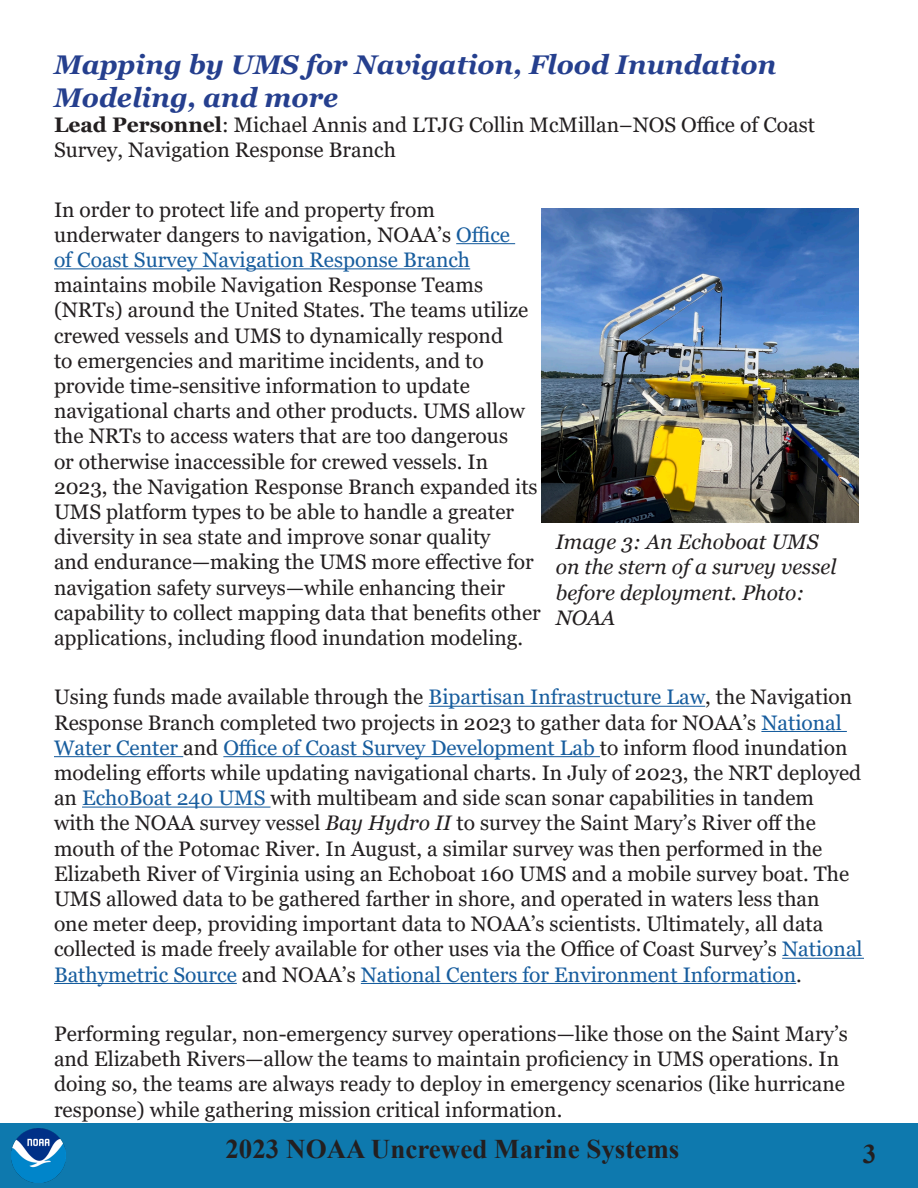
<style>
.page{position:relative;width:918px;height:1188px;background:#fff}
.page>*{position:absolute;margin:0;border:0;box-sizing:border-box;transform-origin:0 0}
.Sub_header{font:italic 700 27px/32.4px "Georgia";color:#253f8e}
.t1{font:700 27px "Times New Roman";color:#231f20}
.t2{font:21px/25.2px "Georgia";color:#231f20}
.Captions{font:italic 21px/25.2px "Georgia";color:#231f20}
.s1{font-weight:700}
.s2{color:#175d9e}
.s3{font-style:italic}
</style>
<div class="page">
<div style="left:0;top:1123px;width:918px;height:65px;background:#0e79ae"></div>
<img style="left:12px;top:1129px;width:54px;height:54px">
<hr style="left:456px;top:243px;width:59px;height:1px;background:#175d9e">
<hr style="left:54px;top:268px;width:416px;height:1px;background:#175d9e">
<hr style="left:429px;top:706px;width:276px;height:1px;background:#175d9e">
<hr style="left:761px;top:731px;width:86px;height:1px;background:#175d9e">
<hr style="left:54px;top:756px;width:129px;height:1px;background:#175d9e">
<hr style="left:223px;top:756px;width:377px;height:1px;background:#175d9e">
<hr style="left:82px;top:807px;width:189px;height:1px;background:#175d9e">
<hr style="left:782px;top:958px;width:82px;height:1px;background:#175d9e">
<hr style="left:54px;top:983px;width:183px;height:1px;background:#175d9e">
<hr style="left:361px;top:983px;width:435px;height:1px;background:#175d9e">
<img style="left:542px;top:209px;width:317px;height:314px">
<p class="Sub_header" style="left:54px;top:49px;width:724px">Mapping by UMS for Navigation, Flood Inundation<br>Modeling, and more</p>
<p class="t2" style="left:54px;top:113px;width:763px"><span class="s1">Lead Personnel</span>: Michael Annis and LTJG Collin McMillan–NOS Office of Coast<br>Survey, Navigation Response Branch</p>
<p class="t2" style="left:54px;top:197px;width:488px">In order to protect life and property from underwater dangers to navigation, NOAA’s <span class="s2">Office<br>of Coast Survey Navigation Response Branch </span>maintains mobile Navigation Response Teams (NRTs) around the United States. The teams utilize crewed vessels and UMS to dynamically respond<br>to emergencies and maritime incidents, and to provide time-sensitive information to update navigational charts and other products. UMS allow the NRTs to access waters that are too dangerous<br>or otherwise inaccessible for crewed vessels. In 2023, the Navigation Response Branch expanded its UMS platform types to be able to handle a greater diversity in sea state and improve sonar quality<br>and endurance—making the UMS more effective for navigation safety surveys—while enhancing their capability to collect mapping data that benefits other applications, including flood inundation modeling.</p>
<p class="t2" style="left:54px;top:685px;width:810px">Using funds made available through the <span class="s2">Bipartisan Infrastructure Law</span>, the Navigation Response Branch completed two projects in 2023 to gather data for NOAA’s <span class="s2">National Water Center</span> and <span class="s2">Office of Coast Survey Development Lab</span> to inform flood inundation modeling efforts while updating navigational charts. In July of 2023, the NRT deployed an <span class="s2">EchoBoat 240 UMS</span> with multibeam and side scan sonar capabilities in tandem<br>with the NOAA survey vessel <span class="s3">Bay Hydro II</span> to survey the Saint Mary’s River off the mouth of the Potomac River. In August, a similar survey was then performed in the Elizabeth River of Virginia using an Echoboat 160 UMS and a mobile survey boat. The UMS allowed data to be gathered farther in shore, and operated in waters less than<br>one meter deep, providing important data to NOAA’s scientists. Ultimately, all data collected is made freely available for other uses via the Office of Coast Survey’s <span class="s2">National Bathymetric Source</span> and NOAA’s <span class="s2">National Centers for Environment Information</span>.</p>
<p class="t2" style="left:54px;top:1022px;width:795px">Performing regular, non-emergency survey operations—like those on the Saint Mary’s and Elizabeth Rivers—allow the teams to maintain proficiency in UMS operations. In doing so, the teams are always ready to deploy in emergency scenarios (like hurricane response) while gathering mission critical information.</p>
<p class="Captions" style="left:556px;top:530px;width:282px">Image 3: An Echoboat UMS on the stern of a survey vessel before deployment. Photo:<br>NOAA</p>
<p class="t1" style="left:225px;top:1129px;width:455px">2023 NOAA Uncrewed Marine Systems</p>
<p class="t1" style="left:863px;top:1135px;width:15px">3</p>
</div>
